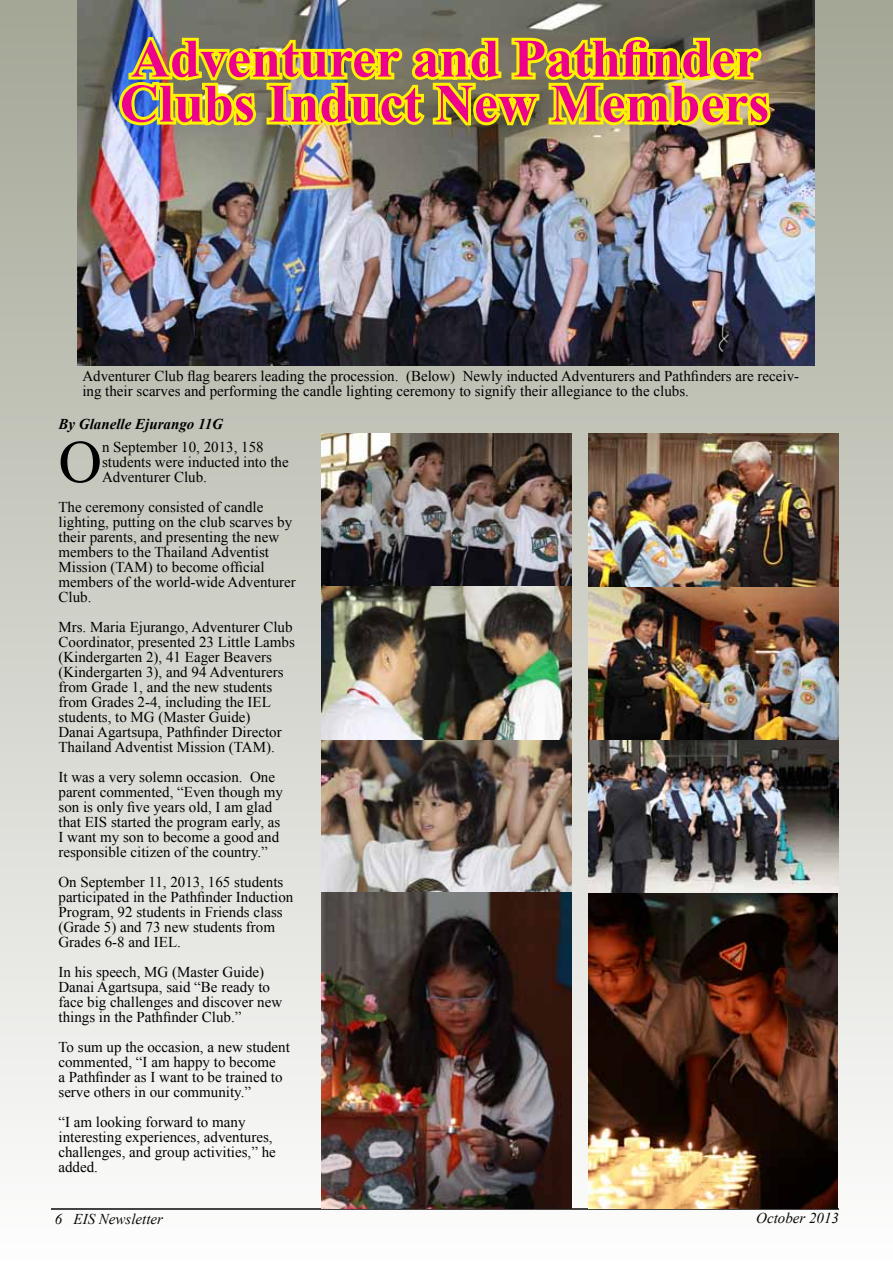
<style>
.page{position:relative;width:893px;height:1263px;background:#fff}
.page>*{position:absolute;margin:0;border:0;box-sizing:border-box;transform-origin:0 0}
.t1{font:60.3px "Times New Roman";color:#000}
.t2{font:700 54px/45px "Times New Roman";color:#ec008c}
.t3{font:15px/15px "Times New Roman";color:#000}
.t4{font:italic 15px "Times New Roman";color:#000}
.t5{font:italic 700 15px "Times New Roman";color:#000}
</style>
<div class="page">
<div style="left:0;top:1px;width:893px;height:1261px;background:linear-gradient(to bottom,#a3a695,#fcfcfc)"></div>
<img style="left:78px;top:1px;width:736px;height:365px">
<img style="left:115px;top:32px;width:660px;height:98px">
<img style="left:322px;top:433px;width:249px;height:775px">
<img style="left:589px;top:433px;width:249px;height:775px">
<h2 class="t2" style="left:120px;top:35px;width:651px">Adventurer and Pathfinder<br>Clubs Induct New Members</h2>
<p class="t3" style="left:82px;top:368px;width:718px">Adventurer Club flag bearers leading the procession. (Below) Newly inducted Adventurers and Pathfinders are receiv&shy;ing their scarves and performing the candle lighting ceremony to signify their allegiance to the clubs.</p>
<p class="t5" style="left:58px;top:414px;width:166px">By Glanelle Ejurango 11G</p>
<h1 class="t1" style="left:58px;top:421px;width:45px">O</h1>
<p class="t3" style="left:102px;top:439px;width:188px">n September 10, 2013, 158 students were inducted into the<br>Adventurer Club.</p>
<p class="t3" style="left:58px;top:499px;width:239px">The ceremony consisted of candle lighting, putting on the club scarves by their parents, and presenting the new members to the Thailand Adventist<br>Mission (TAM) to become official members of the world-wide Adventurer<br>Club.</p>
<p class="t3" style="left:58px;top:619px;width:238px">Mrs. Maria Ejurango, Adventurer Club Coordinator, presented 23 Little Lambs (Kindergarten 2), 41 Eager Beavers (Kindergarten 3), and 94 Adventurers from Grade 1, and the new students from Grades 2-4, including the IEL students, to MG (Master Guide)<br>Danai Agartsupa, Pathfinder Director Thailand Adventist Mission (TAM).</p>
<p class="t3" style="left:58px;top:769px;width:226px">It was a very solemn occasion. One parent commented, “Even though my son is only five years old, I am glad that EIS started the program early, as I want my son to become a good and responsible citizen of the country.”</p>
<p class="t3" style="left:58px;top:874px;width:236px">On September 11, 2013, 165 students participated in the Pathfinder Induction Program, 92 students in Friends class (Grade 5) and 73 new students from Grades 6-8 and IEL.</p>
<p class="t3" style="left:58px;top:964px;width:225px">In his speech, MG (Master Guide)<br>Danai Agartsupa, said “Be ready to face big challenges and discover new things in the Pathfinder Club.”</p>
<p class="t3" style="left:58px;top:1039px;width:233px">To sum up the occasion, a new student commented, “I am happy to become<br>a Pathfinder as I want to be trained to serve others in our community.”</p>
<p class="t3" style="left:58px;top:1114px;width:219px">“I am looking forward to many interesting experiences, adventures, challenges, and group activities,” he added.</p>
<p class="t4" style="left:55px;top:1208px;width:110px">6 EIS Newsletter</p>
<p class="t4" style="left:756px;top:1207px;width:84px">October 2013</p>
</div>
